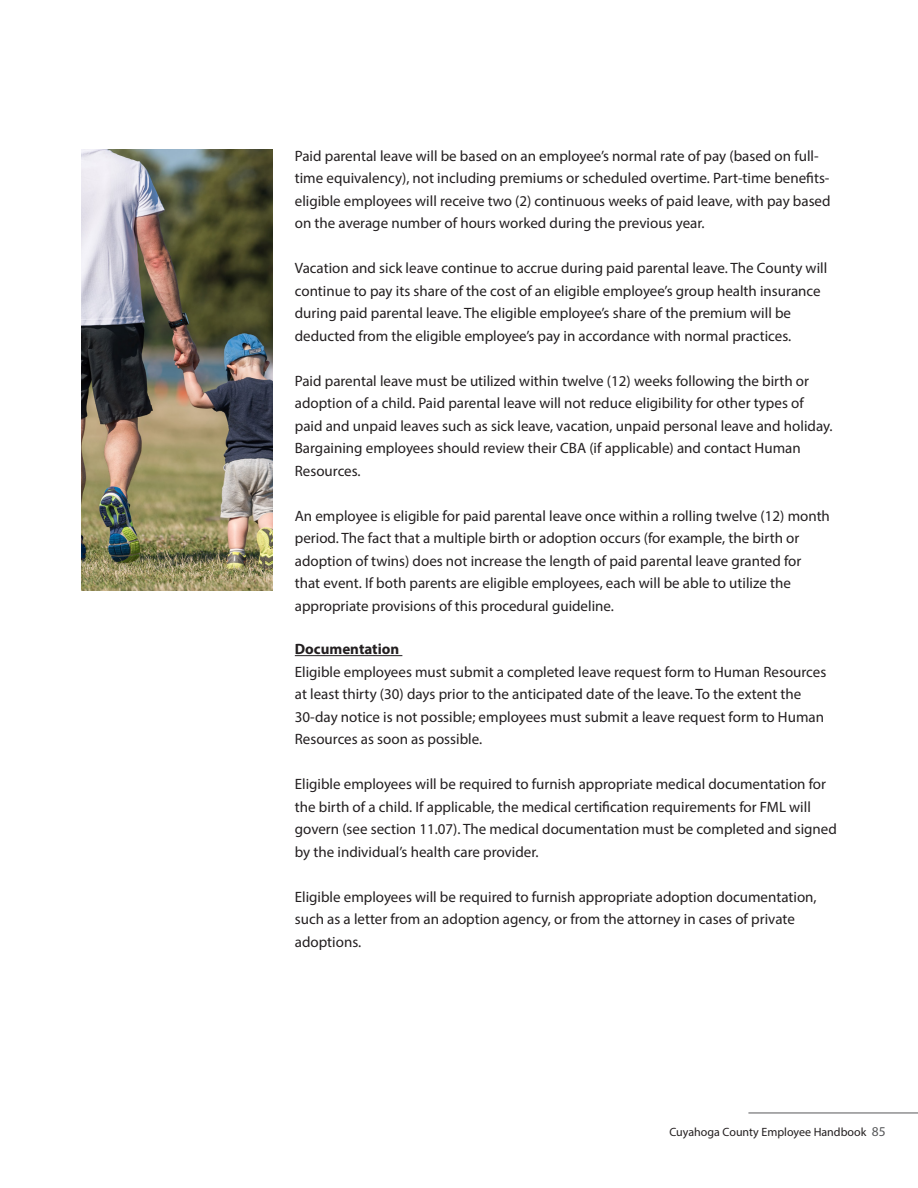
<style>
.page{position:relative;width:918px;height:1188px;background:#fff}
.page>*{position:absolute;margin:0;border:0;box-sizing:border-box;transform-origin:0 0}
.t1{font:15px/22.5px "Myriad Pro";color:#231f20}
.t2{font:700 15px "Myriad Pro";color:#231f20}
.t3{font:12px "Myriad Pro";color:#231f20}
.s1{font-size:13.5px;color:#57585a}
</style>
<div class="page">
<hr style="left:748px;top:1113px;width:170px;height:1px;background:#57585a">
<hr style="left:295px;top:655px;width:107px;height:1px;background:#231f20">
<img style="left:81px;top:149px;width:191px;height:441px">
<p class="t1" style="left:295px;top:144px;width:537px">Paid parental leave will be based on an employee’s normal rate of pay (based on full&shy;time equivalency), not including premiums or scheduled overtime. Part-time benefits&shy;eligible employees will receive two (2) continuous weeks of paid leave, with pay based on the average number of hours worked during the previous year.</p>
<p class="t1" style="left:295px;top:257px;width:534px">Vacation and sick leave continue to accrue during paid parental leave. The County will continue to pay its share of the cost of an eligible employee’s group health insurance during paid parental leave. The eligible employee’s share of the premium will be deducted from the eligible employee’s pay in accordance with normal practices.</p>
<p class="t1" style="left:295px;top:369px;width:539px">Paid parental leave must be utilized within twelve (12) weeks following the birth or adoption of a child. Paid parental leave will not reduce eligibility for other types of paid and unpaid leaves such as sick leave, vacation, unpaid personal leave and holiday.<br>Bargaining employees should review their CBA (if applicable) and contact Human Resources.</p>
<p class="t1" style="left:295px;top:504px;width:537px">An employee is eligible for paid parental leave once within a rolling twelve (12) month period. The fact that a multiple birth or adoption occurs (for example, the birth or adoption of twins) does not increase the length of paid parental leave granted for that event. If both parents are eligible employees, each will be able to utilize the appropriate provisions of this procedural guideline.</p>
<p class="t2" style="left:295px;top:639px;width:106px">Documentation</p>
<p class="t1" style="left:295px;top:660px;width:533px">Eligible employees must submit a completed leave request form to Human Resources at least thirty (30) days prior to the anticipated date of the leave. To the extent the 30-day notice is not possible; employees must submit a leave request form to Human Resources as soon as possible.</p>
<p class="t1" style="left:295px;top:773px;width:544px">Eligible employees will be required to furnish appropriate medical documentation for the birth of a child. If applicable, the medical certification requirements for FML will govern (see section 11.07). The medical documentation must be completed and signed by the individual’s health care provider.</p>
<p class="t1" style="left:295px;top:885px;width:523px">Eligible employees will be required to furnish appropriate adoption documentation, such as a letter from an adoption agency, or from the attorney in cases of private adoptions.</p>
<p class="t3" style="left:670px;top:1124px;width:218px">Cuyahoga County Employee Handbook <span class="s1">85</span></p>
</div>
